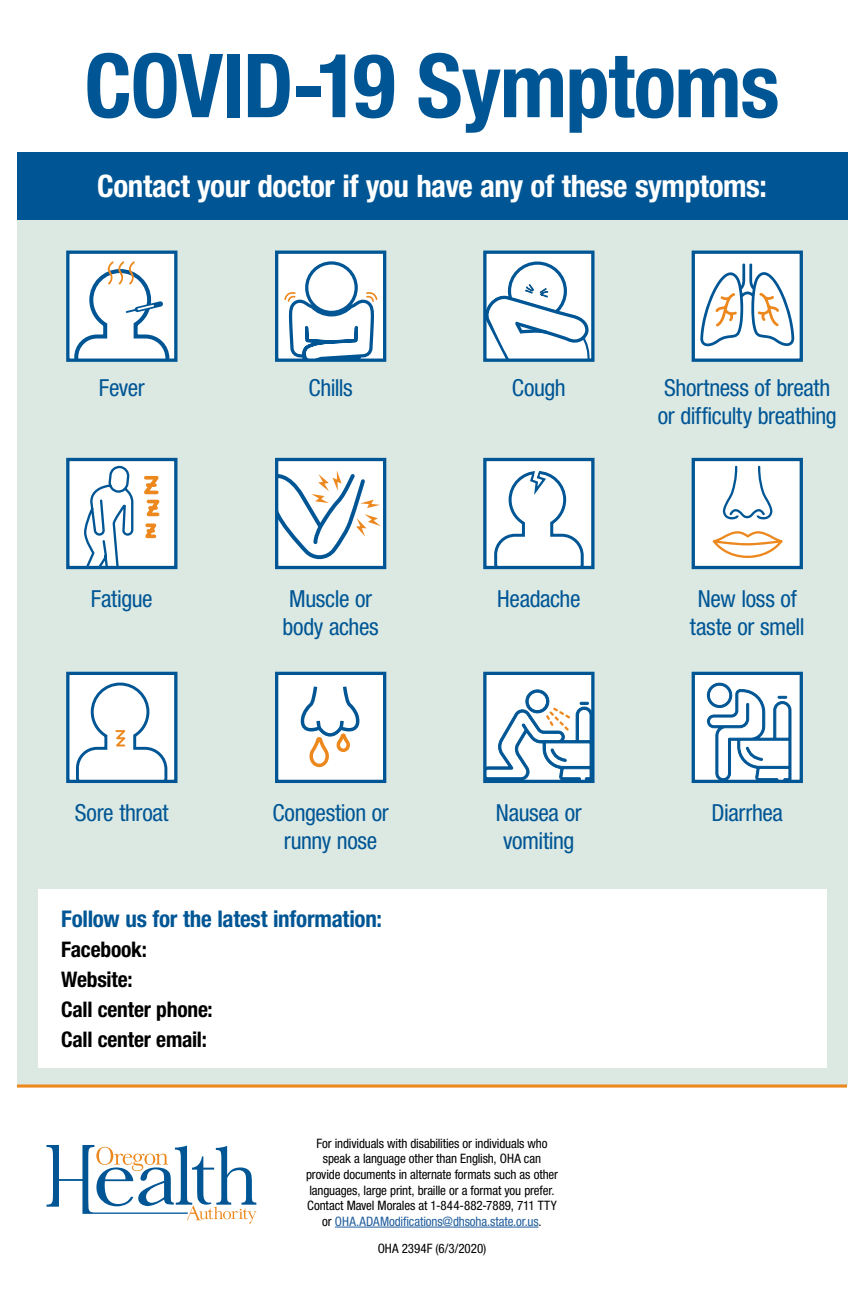
<style>
.page{position:relative;width:864px;height:1296px;background:#fff}
.page>*{position:absolute;margin:0;border:0;box-sizing:border-box;transform-origin:0 0}
.t1{font:700 condensed 88.5px "Helvetica Neue LT Std";letter-spacing:-.015em;color:#005695}
.t2{font:700 condensed 31px "Helvetica Neue LT Std";letter-spacing:-.015em;color:#fff}
.t3{font:condensed 23.5px/28.1px "Helvetica Neue LT Std";letter-spacing:-.015em;color:#005695;text-align:center}
.t4{font:700 condensed 23.05px "Helvetica Neue LT Std";letter-spacing:-.01em;color:#005695}
.t5{font:700 condensed 21.5px/30px "Helvetica Neue LT Std";letter-spacing:-.01em;color:#000}
.t6{font:condensed 13px/15.6px "Helvetica Neue LT Std";letter-spacing:-.01em;color:#000;text-align:center}
.s1{color:#215e9e}
</style>
<div class="page">
<div style="left:17px;top:220px;width:830px;height:865px;background:#dce9e3"></div>
<svg style="left:17px;top:1084px;width:830px;height:4px;background:#eca04d"></svg>
<div style="left:277px;top:460px;width:108px;height:108px;background:#fff"></div>
<svg style="left:279px;top:470px;width:102px;height:89px"></svg>
<div style="left:275px;top:458px;width:111px;height:111px;border:3px solid #005695"></div>
<div style="left:485px;top:252px;width:108px;height:108px;background:#fff"></div>
<div style="left:508px;top:262px;width:59px;height:59px;border:3px solid #005695;border-radius:50%"></div>
<div style="left:483px;top:251px;width:112px;height:111px;border:3px solid #005695"></div>
<div style="left:485px;top:460px;width:108px;height:108px;background:#fff"></div>
<svg style="left:494px;top:471px;width:90px;height:94px"></svg>
<div style="left:483px;top:458px;width:112px;height:111px;border:3px solid #005695"></div>
<div style="left:277px;top:673px;width:108px;height:108px;background:#fff"></div>
<svg style="left:300px;top:686px;width:60px;height:81px"></svg>
<div style="left:275px;top:672px;width:111px;height:111px;border:3px solid #005695"></div>
<div style="left:693px;top:252px;width:108px;height:108px;background:#fff"></div>
<svg style="left:700px;top:263px;width:94px;height:83px"></svg>
<div style="left:692px;top:251px;width:111px;height:111px;border:3px solid #005695"></div>
<div style="left:68px;top:252px;width:108px;height:108px;background:#fff"></div>
<svg style="left:74px;top:261px;width:96px;height:97px"></svg>
<div style="left:66px;top:251px;width:111px;height:111px;border:3px solid #005695"></div>
<div style="left:485px;top:673px;width:108px;height:108px;background:#fff"></div>
<svg style="left:487px;top:689px;width:104px;height:90px"></svg>
<div style="left:483px;top:672px;width:112px;height:111px;border:3px solid #005695"></div>
<div style="left:693px;top:673px;width:108px;height:108px;background:#fff"></div>
<svg style="left:706px;top:682px;width:86px;height:97px"></svg>
<div style="left:692px;top:672px;width:111px;height:111px;border:3px solid #005695"></div>
<div style="left:68px;top:673px;width:108px;height:108px;background:#fff"></div>
<svg style="left:76px;top:682px;width:92px;height:97px"></svg>
<div style="left:66px;top:672px;width:111px;height:111px;border:3px solid #005695"></div>
<div style="left:693px;top:460px;width:108px;height:108px;background:#fff"></div>
<svg style="left:723px;top:466px;width:50px;height:53px"></svg>
<svg style="left:713px;top:531px;width:70px;height:27px"></svg>
<div style="left:692px;top:458px;width:111px;height:111px;border:3px solid #005695"></div>
<div style="left:277px;top:252px;width:108px;height:108px;background:#fff"></div>
<svg style="left:284px;top:261px;width:93px;height:97px"></svg>
<div style="left:275px;top:251px;width:111px;height:111px;border:3px solid #005695"></div>
<div style="left:68px;top:460px;width:108px;height:108px;background:#fff"></div>
<svg style="left:84px;top:465px;width:76px;height:100px"></svg>
<div style="left:66px;top:458px;width:111px;height:111px;border:3px solid #005695"></div>
<svg style="left:485px;top:283px;width:106px;height:77px"></svg>
<div style="left:17px;top:152px;width:830px;height:68px;background:#005695"></div>
<div style="left:38px;top:889px;width:788px;height:179px;background:#fff"></div>
<svg style="left:47px;top:1145px;width:209px;height:79px"></svg>
<hr style="left:335px;top:1227px;width:204px;height:1px;background:#215e9e">
<h1 class="t1" style="left:84px;top:32px;width:697px">COVID-19 Symptoms</h1>
<h2 class="t2" style="left:97px;top:168px;width:671px">Contact your doctor if you have any of these symptoms:</h2>
<h3 class="t3" style="left:99px;top:374px;width:47px">Fever</h3>
<h3 class="t3" style="left:308px;top:374px;width:46px">Chills</h3>
<h3 class="t3" style="left:512px;top:374px;width:55px">Cough</h3>
<h3 class="t3" style="left:658px;top:374px;width:180px;text-align:left">Shortness of breath or difficulty breathing</h3>
<h3 class="t3" style="left:91px;top:584px;width:63px">Fatigue</h3>
<h3 class="t3" style="left:283px;top:584px;width:98px;text-align:left">Muscle or body aches</h3>
<h3 class="t3" style="left:497px;top:584px;width:85px">Headache</h3>
<h3 class="t3" style="left:690px;top:584px;width:116px">New loss of taste or smell</h3>
<h3 class="t3" style="left:75px;top:798px;width:95px">Sore throat</h3>
<h3 class="t3" style="left:272px;top:798px;width:118px">Congestion or runny nose</h3>
<h3 class="t3" style="left:496px;top:798px;width:87px">Nausea or vomiting</h3>
<h3 class="t3" style="left:712px;top:798px;width:73px">Diarrhea</h3>
<h3 class="t4" style="left:61px;top:905px;width:322px">Follow us for the latest information:</h3>
<h3 class="t5" style="left:61px;top:934px;width:153px">Facebook:<br>Website:<br>Call center phone:<br>Call center email:</h3>
<p class="t6" style="left:306px;top:1135px;width:253px">For individuals with disabilities or individuals who speak a language other than English, OHA can provide documents in alternate formats such as other languages, large print, braille or a format you prefer.<br>Contact Mavel Morales at 1-844-882-7889, 711 TTY or <span class="s1">OHA.ADAModifications@dhsoha.state.or.us</span>.</p>
<p class="t6" style="left:378px;top:1241px;width:110px">OHA 2394F (6/3/2020)</p>
</div>
